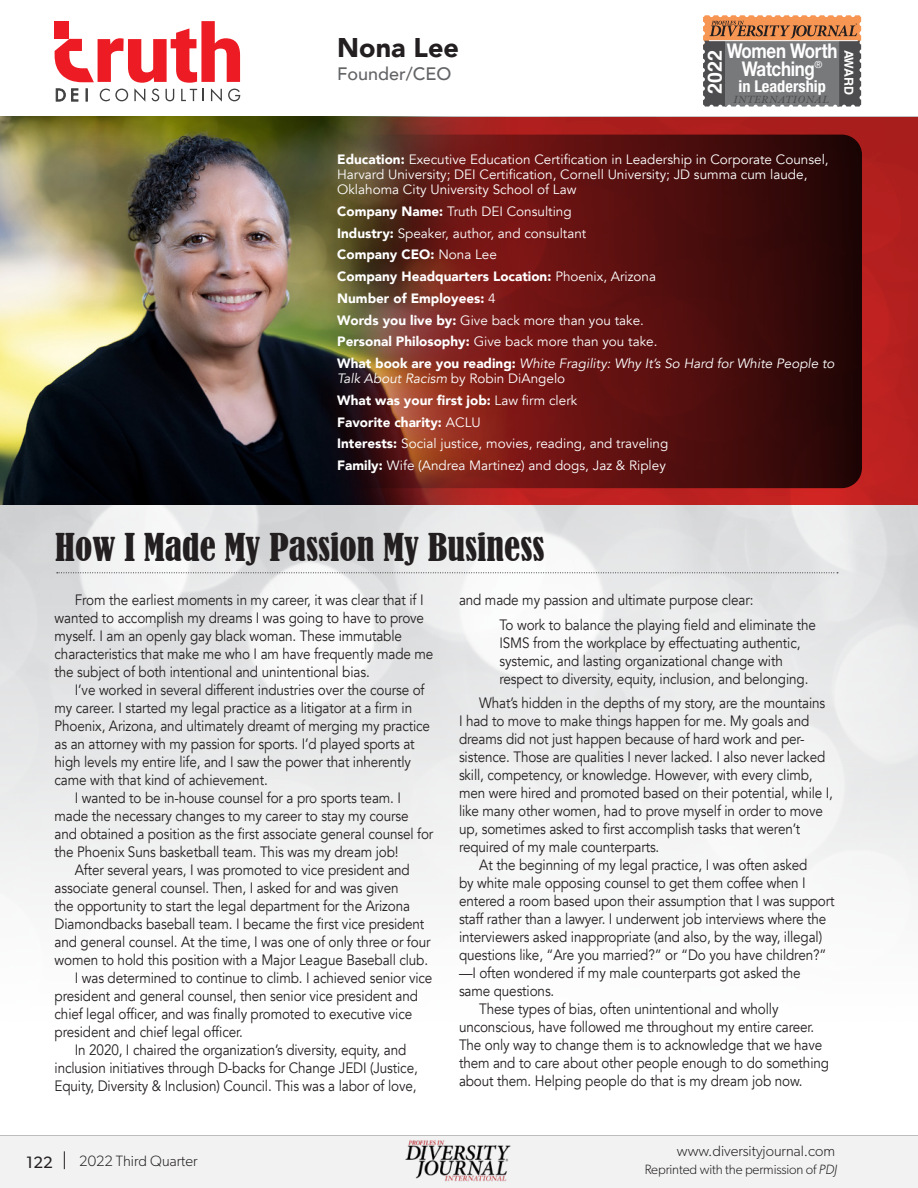
<style>
.page{position:relative;width:918px;height:1188px;background:#fff}
.page>*{position:absolute;margin:0;border:0;box-sizing:border-box;transform-origin:0 0}
.t1{font:condensed 36px "Bernard";color:#231f20}
.t2{font:900 27px "Avenir";color:#231f20}
.t3{font:700 20.4px/17.9px "Helvetica Neue LT Pro";letter-spacing:-.02em;color:#fff;text-align:center;scale:.83 1}
.t4{font:700 19.5px "Helvetica";color:#fff}
.t5{font:500 18px "Avenir";color:#636466}
.t6{font:16.5px "Gibson";color:#231f20}
.t7{font:700 condensed 16.35px "Helvetica Neue LT Pro";color:#fff}
.t8{font:15px/18px "Avenir";letter-spacing:-.01em;color:#231f20;scale:.9 1}
.t9{font:300 15px "Gibson";color:#231f20}
.t10{font:13.5px/15px "Avenir";color:#fff}
.t11{font:900 13.5px "Avenir";color:#fff}
.t12{font:italic 13.5px/15px "Avenir";color:#fff}
.t13{font:300 13.5px "Gibson";letter-spacing:-.01em;color:#231f20}
.t14{font:700 12.45px "Helvetica";letter-spacing:-.045em;color:#fff}
.t15{font:italic 10.35px "Hoefler Text";letter-spacing:.05em;color:#4d4d4f}
.s1{font-weight:900}
.s2{font-weight:400}
.s3{font-weight:900;font-style:normal}
.s4{font-style:normal}
.s5{font-style:italic}
</style>
<div class="page">
<div style="left:0;top:1134px;width:918px;height:54px;background:#f2f2f3"></div>
<svg style="left:64px;top:1151px;width:1px;height:18px"></svg>
<img style="left:405px;top:1140px;width:106px;height:42px">
<img style="left:0;top:504px;width:918px;height:399px">
<div style="left:0;top:117px;width:918px;height:387px;background:linear-gradient(to bottom,#ab1f1d,#c02221)"></div>
<svg style="left:703px;top:15px;width:158px;height:92px;background:#8c776a"></svg>
<svg style="left:274px;top:135px;width:588px;height:353px;background:#4e0d0d"></svg>
<svg style="left:57px;top:572px;width:781px;height:1px"></svg>
<svg style="left:55px;top:21px;width:185px;height:81px"></svg>
<img style="left:0;top:117px;width:517px;height:387px">
<p class="t2" style="left:337px;top:25px;width:123px">Nona Lee</p>
<p class="t5" style="left:337px;top:58px;width:116px">Founder/CEO</p>
<p class="t3" style="left:727px;top:41px;width:135px">Women Worth<br>Watching<sup>®</sup></p>
<p class="t7" style="left:738px;top:77px;width:89px">in Leadership</p>
<p class="t15" style="left:733px;top:94px;width:97px">INTERNATIONAL</p>
<p class="t4" style="left:699px;top:94px;width:45px;rotate:-90deg">2022</p>
<p class="t14" style="left:859px;top:50px;width:47px;rotate:90deg">AWARD</p>
<p class="t10" style="left:337px;top:152px;width:493px"><span class="s1">Education:</span> Executive Education Certification in Leadership in Corporate Counsel,<br>Harvard University; DEI Certification, Cornell University; JD summa cum laude,<br>Oklahoma City University School of Law</p>
<p class="t10" style="left:337px;top:204px;width:236px"><span class="s1">Company Name:</span> Truth DEI Consulting</p>
<p class="t10" style="left:337px;top:226px;width:251px"><span class="s1">Industry:</span> Speaker, author, and consultant</p>
<p class="t11" style="left:337px;top:243px;width:161px">Company CEO: <span class="s2">Nona Lee</span></p>
<p class="t11" style="left:337px;top:265px;width:320px">Company Headquarters Location: <span class="s2">Phoenix, Arizona</span></p>
<p class="t11" style="left:337px;top:287px;width:160px">Number of Employees: <span class="s2">4</span></p>
<p class="t10" style="left:337px;top:313px;width:308px"><span class="s1">Words you live by:</span> Give back more than you take.</p>
<p class="t10" style="left:337px;top:335px;width:322px"><span class="s1">Personal Philosophy:</span> Give back more than you take.</p>
<p class="t12" style="left:337px;top:356px;width:499px"><span class="s3">What book are you reading:</span> White Fragility: Why It’s So Hard for White People to<br>Talk About Racism <span class="s4">by Robin DiAngelo</span></p>
<p class="t11" style="left:337px;top:389px;width:242px">What was your first job: <span class="s2">Law firm clerk</span></p>
<p class="t11" style="left:337px;top:410px;width:145px">Favorite charity: <span class="s2">ACLU</span></p>
<p class="t10" style="left:337px;top:437px;width:333px"><span class="s1">Interests:</span> Social justice, movies, reading, and traveling</p>
<p class="t10" style="left:337px;top:458px;width:330px"><span class="s1">Family:</span> Wife (Andrea Martinez) and dogs, Jaz &amp; Ripley</p>
<p class="t1" style="left:55px;top:526px;width:491px">How I Made My Passion My Business</p>
<p class="t8" style="left:55px;top:591px;width:422px;text-indent:20px">From the earliest moments in my career, it was clear that if I wanted to accomplish my dreams I was going to have to prove myself. I am an openly gay black woman. These immutable characteristics that make me who I am have frequently made me the subject of both intentional and unintentional bias.</p>
<p class="t8" style="left:55px;top:681px;width:419px;text-indent:20px">I’ve worked in several different industries over the course of my career. I started my legal practice as a litigator at a firm in Phoenix, Arizona, and ultimately dreamt of merging my practice as an attorney with my passion for sports. I’d played sports at high levels my entire life, and I saw the power that inherently came with that kind of achievement.</p>
<p class="t8" style="left:55px;top:789px;width:422px;text-indent:20px">I wanted to be in-house counsel for a pro sports team. I made the necessary changes to my career to stay my course and obtained a position as the first associate general counsel for the Phoenix Suns basketball team. This was my dream job!</p>
<p class="t8" style="left:55px;top:861px;width:419px;text-indent:20px">After several years, I was promoted to vice president and associate general counsel. Then, I asked for and was given<br>the opportunity to start the legal department for the Arizona Diamondbacks baseball team. I became the first vice president and general counsel. At the time, I was one of only three or four women to hold this position with a Major League Baseball club.</p>
<p class="t8" style="left:55px;top:969px;width:421px;text-indent:20px">I was determined to continue to climb. I achieved senior vice president and general counsel, then senior vice president and chief legal officer, and was finally promoted to executive vice president and chief legal officer.</p>
<p class="t8" style="left:55px;top:1041px;width:405px;text-align:center">In 2020, I chaired the organization’s diversity, equity, and inclusion initiatives through D-backs for Change JEDI (Justice,<br>Equity, Diversity &amp; Inclusion) Council. This was a labor of love,</p>
<p class="t6" style="left:26px;top:1152px;width:28px">122</p>
<p class="t9" style="left:79px;top:1152px;width:120px">2022 Third Quarter</p>
<p class="t8" style="left:459px;top:591px;width:329px">and made my passion and ultimate purpose clear:</p>
<p class="t8" style="left:500px;top:616px;width:353px">To work to balance the playing field and eliminate the ISMS from the workplace by effectuating authentic, systemic, and lasting organizational change with respect to diversity, equity, inclusion, and belonging.</p>
<p class="t8" style="left:459px;top:695px;width:417px;text-indent:20px">What’s hidden in the depths of my story, are the mountains<br>I had to move to make things happen for me. My goals and dreams did not just happen because of hard work and per&shy;sistence. Those are qualities I never lacked. I also never lacked skill, competency, or knowledge. However, with every climb, men were hired and promoted based on their potential, while I, like many other women, had to prove myself in order to move up, sometimes asked to first accomplish tasks that weren’t required of my male counterparts.</p>
<p class="t8" style="left:459px;top:857px;width:419px;text-indent:20px">At the beginning of my legal practice, I was often asked<br>by white male opposing counsel to get them coffee when I entered a room based upon their assumption that I was support staff rather than a lawyer. I underwent job interviews where the interviewers asked inappropriate (and also, by the way, illegal) questions like, “Are you married?” or “Do you have children?” —I often wondered if my male counterparts got asked the same questions.</p>
<p class="t8" style="left:459px;top:1001px;width:413px;text-indent:20px">These types of bias, often unintentional and wholly unconscious, have followed me throughout my entire career.<br>The only way to change them is to acknowledge that we have them and to care about other people enough to do something about them. Helping people do that is my dream job now.</p>
<p class="t9" style="left:677px;top:1142px;width:160px">www.diversityjournal.com</p>
<p class="t13" style="left:645px;top:1161px;width:194px">Reprinted with the permission of <span class="s5">PDJ</span></p>
</div>
